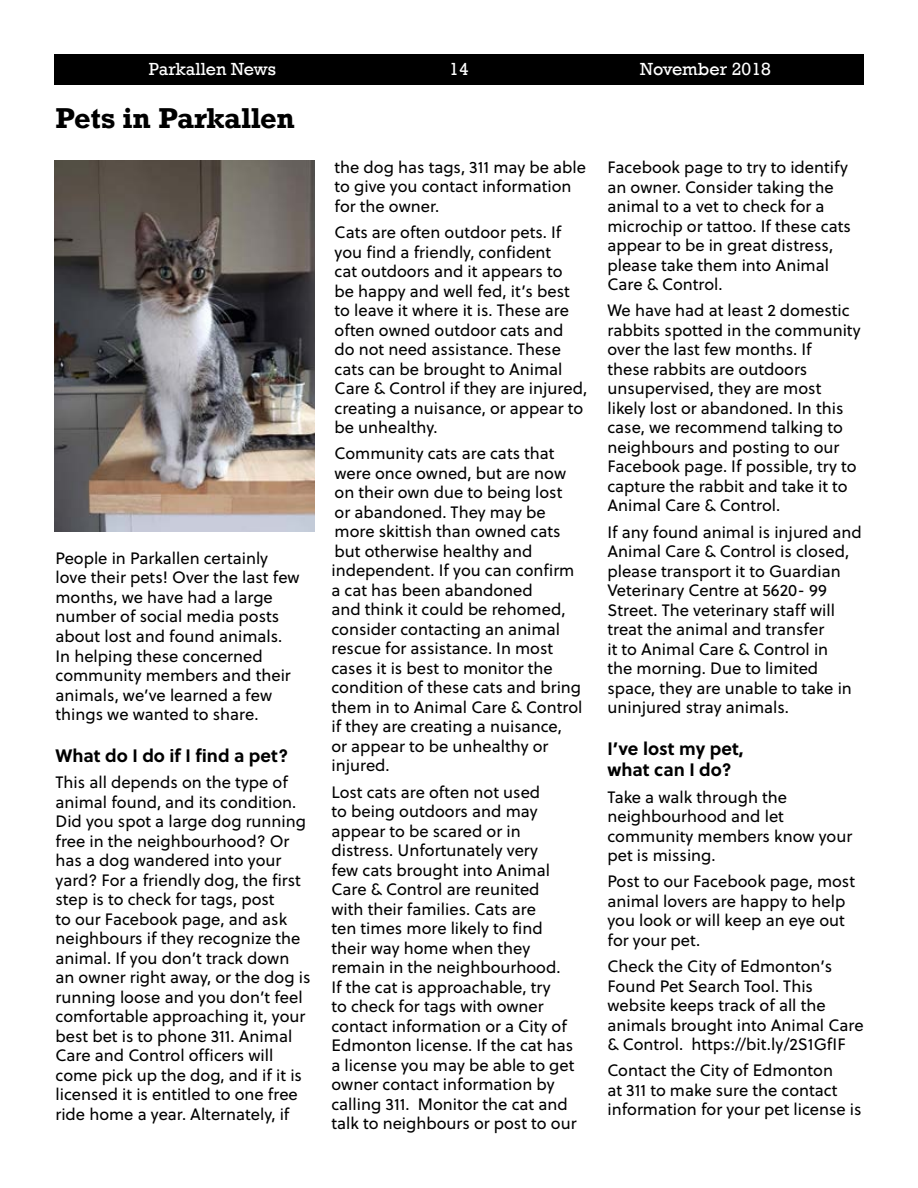
<style>
.page{position:relative;width:918px;height:1188px;background:#fff}
.page>*{position:absolute;margin:0;border:0;box-sizing:border-box;transform-origin:0 0}
.t1{font:700 27px "Rockwell";color:#000}
.t2{font:700 18px/21.6px "Soleil";color:#000}
.t3{font:18px "Rockwell";color:#fff}
.t4{font:16.5px/19.5px "Soleil";color:#000}
</style>
<div class="page">
<div style="left:54px;top:54px;width:810px;height:31px;background:#000"></div>
<img style="left:55px;top:160px;width:259px;height:371px">
<p class="t3" style="left:149px;top:59px;width:129px">Parkallen News</p>
<p class="t3" style="left:449px;top:59px;width:21px">14</p>
<p class="t3" style="left:640px;top:59px;width:132px">November 2018</p>
<h1 class="t1" style="left:56px;top:101px;width:241px">Pets in Parkallen</h1>
<p class="t4" style="left:56px;top:548px;width:246px">People in Parkallen certainly love their pets! Over the last few months, we have had a large number of social media posts about lost and found animals.<br>In helping these concerned community members and their animals, we’ve learned a few things we wanted to share.</p>
<p class="t2" style="left:56px;top:744px;width:234px">What do I do if I find a pet?</p>
<p class="t4" style="left:56px;top:772px;width:257px">This all depends on the type of animal found, and its condition.<br>Did you spot a large dog running free in the neighbourhood? Or has a dog wandered into your yard? For a friendly dog, the first step is to check for tags, post<br>to our Facebook page, and ask neighbours if they recognize the animal. If you don’t track down an owner right away, or the dog is running loose and you don’t feel comfortable approaching it, your best bet is to phone 311. Animal<br>Care and Control officers will come pick up the dog, and if it is licensed it is entitled to one free ride home a year. Alternately, if</p>
<p class="t4" style="left:335px;top:157px;width:253px">the dog has tags, 311 may be able to give you contact information for the owner.</p>
<p class="t4" style="left:335px;top:222px;width:254px">Cats are often outdoor pets. If you find a friendly, confident<br>cat outdoors and it appears to<br>be happy and well fed, it’s best to leave it where it is. These are often owned outdoor cats and do not need assistance. These cats can be brought to Animal<br>Care &amp; Control if they are injured, creating a nuisance, or appear to be unhealthy.</p>
<p class="t4" style="left:331px;top:443px;width:252px">Community cats are cats that were once owned, but are now on their own due to being lost<br>or abandoned. They may be more skittish than owned cats but otherwise healthy and independent. If you can confirm a cat has been abandoned<br>and think it could be rehomed, consider contacting an animal rescue for assistance. In most cases it is best to monitor the condition of these cats and bring them in to Animal Care &amp; Control if they are creating a nuisance,<br>or appear to be unhealthy or injured.</p>
<p class="t4" style="left:331px;top:782px;width:247px">Lost cats are often not used<br>to being outdoors and may appear to be scared or in distress. Unfortunately very<br>few cats brought into Animal<br>Care &amp; Control are reunited<br>with their families. Cats are<br>ten times more likely to find their way home when they remain in the neighbourhood.<br>If the cat is approachable, try<br>to check for tags with owner contact information or a City of<br>Edmonton license. If the cat has a license you may be able to get owner contact information by calling 311. Monitor the cat and talk to neighbours or post to our</p>
<p class="t4" style="left:607px;top:157px;width:245px">Facebook page to try to identify an owner. Consider taking the animal to a vet to check for a microchip or tattoo. If these cats appear to be in great distress, please take them into Animal<br>Care &amp; Control.</p>
<p class="t4" style="left:607px;top:300px;width:255px">We have had at least 2 domestic rabbits spotted in the community over the last few months. If<br>these rabbits are outdoors unsupervised, they are most likely lost or abandoned. In this case, we recommend talking to neighbours and posting to our<br>Facebook page. If possible, try to capture the rabbit and take it to<br>Animal Care &amp; Control.</p>
<p class="t4" style="left:607px;top:522px;width:256px">If any found animal is injured and<br>Animal Care &amp; Control is closed, please transport it to Guardian<br>Veterinary Centre at 5620- 99<br>Street. The veterinary staff will treat the animal and transfer<br>it to Animal Care &amp; Control in<br>the morning. Due to limited space, they are unable to take in uninjured stray animals.</p>
<p class="t2" style="left:607px;top:737px;width:138px">I’ve lost my pet, what can I do?</p>
<p class="t4" style="left:607px;top:787px;width:246px">Take a walk through the neighbourhood and let community members know your pet is missing.</p>
<p class="t4" style="left:607px;top:871px;width:249px">Post to our Facebook page, most animal lovers are happy to help you look or will keep an eye out for your pet.</p>
<p class="t4" style="left:607px;top:956px;width:258px">Check the City of Edmonton’s<br>Found Pet Search Tool. This website keeps track of all the animals brought into Animal Care &amp; Control. https://bit.ly/2S1GfIF</p>
<p class="t4" style="left:607px;top:1060px;width:256px">Contact the City of Edmonton<br>at 311 to make sure the contact information for your pet license is</p>
</div>
